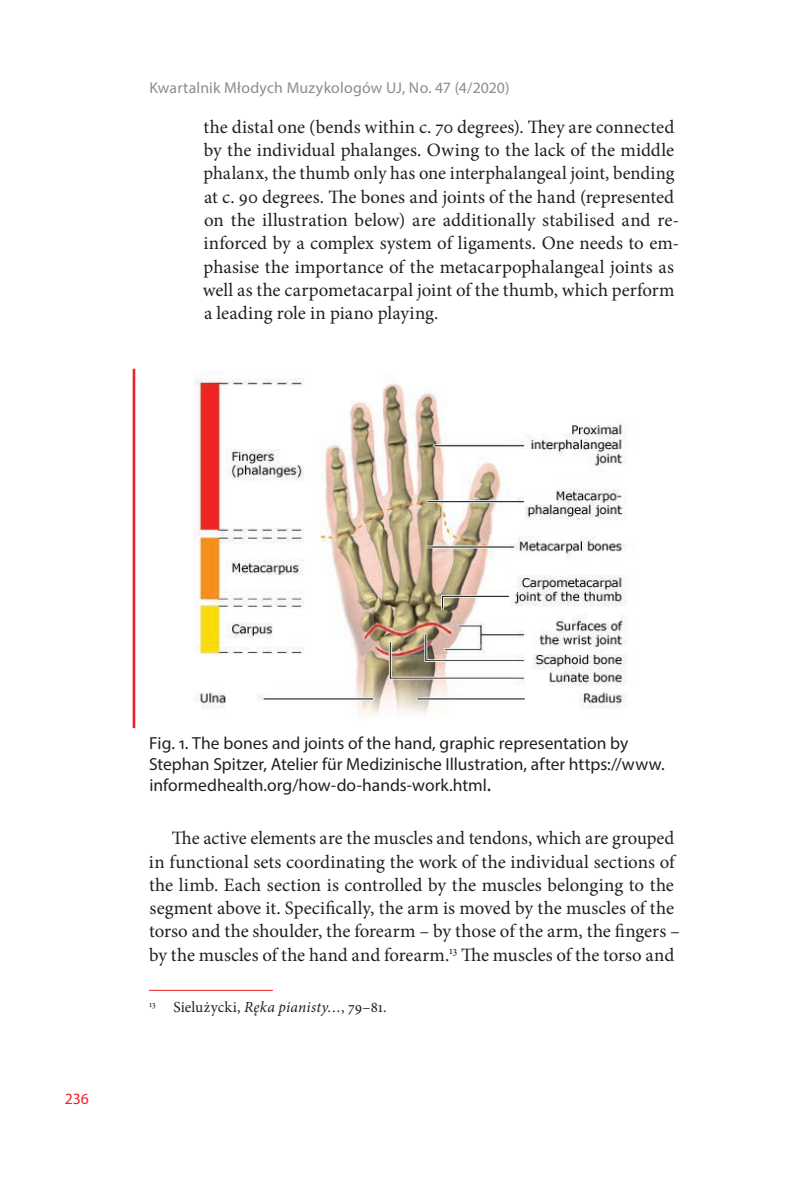
<style>
.page{position:relative;width:794px;height:1191px;background:#fff}
.page>*{position:absolute;margin:0;border:0;box-sizing:border-box;transform-origin:0 0}
.t1{font:18.9px/23.3px "Minion Pro";letter-spacing:.005em;color:#231f20}
.t2{font:17.5px/21px "Myriad Pro";color:#231f20}
.t3{font:15.75px "Myriad Pro";letter-spacing:.015em;color:#8a8c8f}
.t4{font:15.75px "Myriad Pro";color:#ee2229}
.t5{font:15.4px "Minion Pro";letter-spacing:.01em;color:#231f20}
.s1{font-size:21px}
.s2{font-style:italic}
</style>
<div class="page">
<hr style="left:133px;top:369px;width:2px;height:359px;background:#ee2229">
<img style="left:194px;top:374px;width:433px;height:343px">
<hr style="left:149px;top:990px;width:124px;height:1px;background:#ee2229">
<p class="t3" style="left:149px;top:78px;width:361px">Kwartalnik Młodych Muzykologów UJ, No. 47 (4/2020)</p>
<p class="t1" style="left:203px;top:115px;width:478px">the distal one (bends within c. 70 degrees). They are connected by the individual phalanges. Owing to the lack of the middle phalanx, the thumb only has one interphalangeal joint, bending at c. 90 degrees. The bones and joints of the hand (represented on the illustration below) are additionally stabilised and re&shy;inforced by a complex system of ligaments. One needs to em&shy;phasise the importance of the metacarpophalangeal joints as well as the carpometacarpal joint of the thumb, which perform a leading role in piano playing.</p>
<p class="t4" style="left:65px;top:1088px;width:26px">236</p>
<p class="t2" style="left:149px;top:732px;width:517px">Fig. 1. The bones and joints of the hand, graphic representation by<br>Stephan Spitzer, Atelier für Medizinische Illustration, after https://www. informedhealth.org/how-do-hands-work.html<span class="s1">.</span></p>
<p class="t1" style="left:149px;top:826px;width:532px;text-indent:23px">The active elements are the muscles and tendons, which are grouped in functional sets coordinating the work of the individual sections of the limb. Each section is controlled by the muscles belonging to the segment above it. Specifically, the arm is moved by the muscles of the torso and the shoulder, the forearm – by those of the arm, the fingers – by the muscles of the hand and forearm.<sup>13</sup> The muscles of the torso and</p>
<p class="t5" style="left:149px;top:997px;width:239px"><sup>13</sup> Sielużycki, <span class="s2">Ręka pianisty…</span>, 79–81.</p>
</div>
